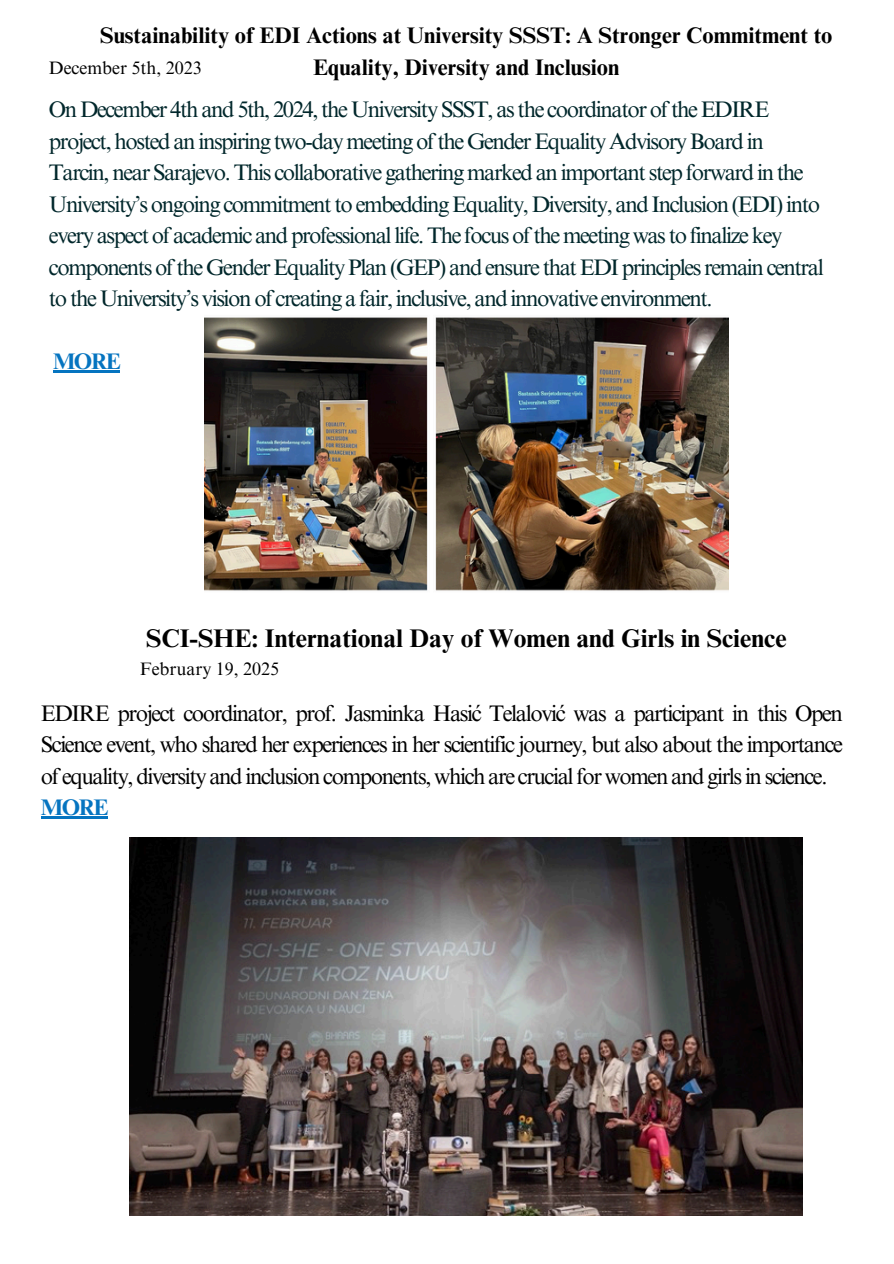
<style>
.page{position:relative;width:894px;height:1264px;background:#fff}
.page>*{position:absolute;margin:0;border:0;box-sizing:border-box;transform-origin:0 0}
.t1{font:700 25.5px "Times NRMT Pro";color:#000}
.t2{font:22.5px/31.5px "Times NRMT Pro";letter-spacing:-.065em;color:#00272b}
.t3{font:22.5px/31.5px "Times NRMT Pro";letter-spacing:-.065em;color:#000}
.t4{font:700 22.5px "Times NRMT Pro";color:#000}
.t5{font:700 22.5px "Times NRMT Pro";color:#0574c0}
.t6{font:18px "Times NRMT Pro";color:#000}
.s1{font-weight:700;color:#0574c0}
</style>
<div class="page">
<img style="left:204px;top:317px;width:524px;height:274px">
<img style="left:129px;top:837px;width:673px;height:378px">
<hr style="left:53px;top:370px;width:66px;height:3px;background:#0574c0">
<hr style="left:41px;top:816px;width:66px;height:2px;background:#0574c0">
<h1 class="t4" style="left:100px;top:27px;width:733px">Sustainability of EDI Actions at University SSST: A Stronger Commitment to</h1>
<p class="t6" style="left:49px;top:61px;width:154px">December 5th, 2023</p>
<h1 class="t4" style="left:313px;top:59px;width:308px">Equality, Diversity and Inclusion</h1>
<h4 class="t2" style="left:49px;top:97px;width:776px">On December 4th and 5th, 2024, the University SSST, as the coordinator of the EDIRE project, hosted an inspiring two-day meeting of the Gender Equality Advisory Board in Tarcin, near Sarajevo. This collaborative gathering marked an important step forward in the University’s ongoing commitment to embedding Equality, Diversity, and Inclusion (EDI) into every aspect of academic and professional life. The focus of the meeting was to finalize key components of the Gender Equality Plan (GEP) and ensure that EDI principles remain central to the University’s vision of creating a fair, inclusive, and innovative environment.</h4>
<h2 class="t5" style="left:53px;top:353px;width:69px">MORE</h2>
<h4 class="t1" style="left:146px;top:629px;width:641px">SCI-SHE: International Day of Women and Girls in Science</h4>
<p class="t6" style="left:140px;top:661px;width:141px">February 19, 2025</p>
<p class="t3" style="left:41px;top:700px;width:803px">EDIRE project coordinator, prof. Jasminka Hasić Telalović was a participant in this Open Science event, who shared her experiences in her scientific journey, but also about the importance of equality, diversity and inclusion components, which are crucial for women and girls in science.<br><span class="s1">MORE</span></p>
</div>
